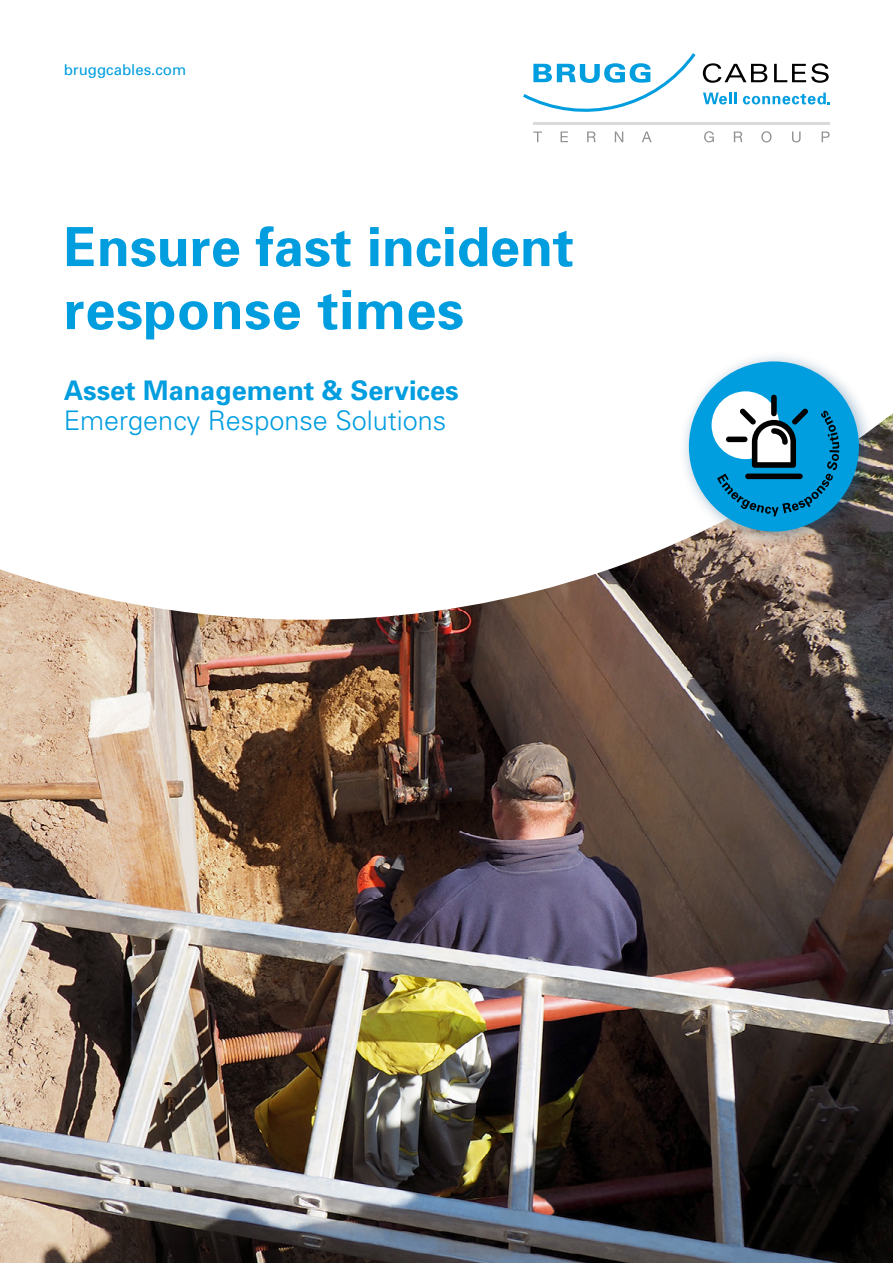
<style>
.page{position:relative;width:893px;height:1263px;background:#fff}
.page>*{position:absolute;margin:0;border:0;box-sizing:border-box;transform-origin:0 0}
.t1{font:700 54px/63px "Univers";color:#009ddf}
.t2{font:300 27px "Univers";color:#009ddf}
.t3{font:700 27px "Univers";color:#009ddf}
.t4{font:15px "Univers";color:#009ddf}
</style>
<div class="page">
<img style="left:0;top:413px;width:893px;height:850px">
<svg style="left:703px;top:63px;width:64px;height:20px"></svg>
<svg style="left:774px;top:63px;width:55px;height:20px"></svg>
<svg style="left:703px;top:93px;width:33px;height:11px"></svg>
<svg style="left:743px;top:93px;width:87px;height:11px"></svg>
<hr style="left:533px;top:122px;width:297px;height:3px;background:#dadada">
<svg style="left:523px;top:53px;width:172px;height:59px"></svg>
<svg style="left:533px;top:131px;width:9px;height:11px"></svg>
<svg style="left:561px;top:131px;width:7px;height:11px"></svg>
<svg style="left:587px;top:131px;width:9px;height:11px"></svg>
<svg style="left:615px;top:131px;width:8px;height:11px"></svg>
<svg style="left:642px;top:131px;width:10px;height:11px"></svg>
<svg style="left:704px;top:131px;width:10px;height:11px"></svg>
<svg style="left:734px;top:131px;width:8px;height:11px"></svg>
<svg style="left:761px;top:131px;width:11px;height:11px"></svg>
<svg style="left:792px;top:131px;width:9px;height:11px"></svg>
<svg style="left:822px;top:131px;width:8px;height:11px"></svg>
<div style="left:678px;top:351px;width:198px;height:198px;background:#00497f;opacity:.4"></div>
<div style="left:689px;top:361px;width:170px;height:170px;background:#009ddf;border-radius:50%"></div>
<div style="left:712px;top:391px;width:67px;height:68px;background:#fff;border-radius:50%"></div>
<div style="left:771px;top:395px;width:6px;height:21px;background:#000;border-radius:3px"></div>
<svg style="left:717px;top:408px;width:122px;height:108px"></svg>
<p class="t4" style="left:64px;top:61px;width:124px">bruggcables.com</p>
<p class="t1" style="left:64px;top:215px;width:512px">Ensure fast incident response times</p>
<p class="t3" style="left:64px;top:374px;width:396px">Asset Management &amp; Services</p>
<p class="t2" style="left:64px;top:404px;width:384px">Emergency Response Solutions</p>
</div>
